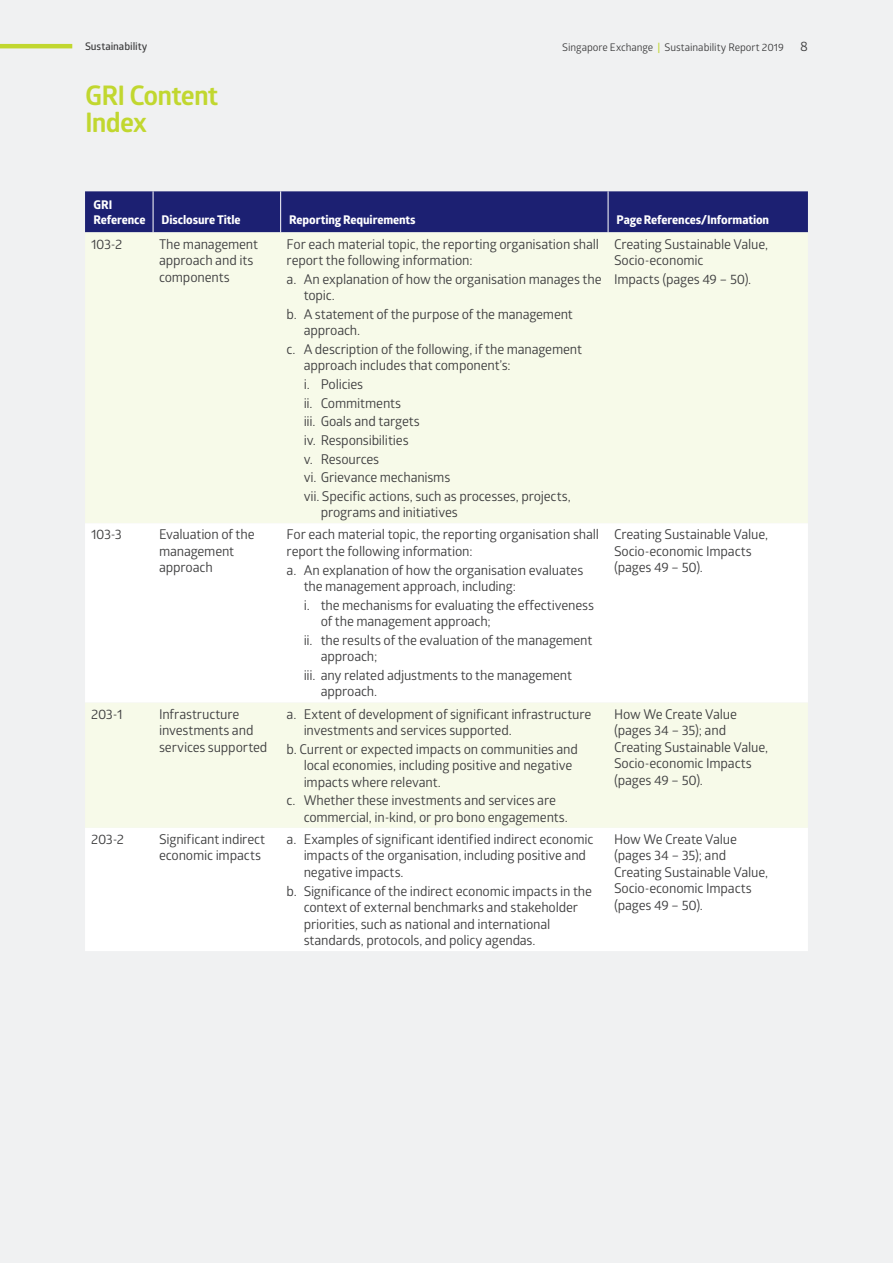
<style>
.page{position:relative;width:893px;height:1263px;background:#f0f1f2}
.page>*{position:absolute;margin:0;border:0;box-sizing:border-box;transform-origin:0 0}
.Section_Title__cont{font:700 27px "Glober";letter-spacing:-.035em;color:#c1d72f}
.TB_body{font:13.5px/16.5px "Glober";letter-spacing:-.015em;color:#3e3e3f}
.TB_top_hdr_1{font:700 12px/15px "Globerx";letter-spacing:-.01em;color:#fff}
.t1{font:10.5px "Glober";letter-spacing:-.005em;color:#3e3e3f}
.t2{font:600 10.5px "Glober";letter-spacing:-.005em;color:#3e3e3f}
.s1{font-weight:600;color:#c6da43}
.s2{font-size:13.5px}
</style>
<div class="page">
<div style="left:85px;top:191px;width:723px;height:41px;background:#1c2072"></div>
<svg style="left:85px;top:523px;width:723px;height:428px;fill:#fff"></svg>
<hr style="left:153px;top:191px;width:1px;height:41px;background:#fff">
<hr style="left:280px;top:191px;width:1px;height:41px;background:#fff">
<hr style="left:608px;top:191px;width:1px;height:41px;background:#fff">
<hr style="left:0;top:44px;width:72px;height:4px;background:#c1d72f">
<p class="t2" style="left:85px;top:39px;width:64px">Sustainability</p>
<p class="t1" style="left:562px;top:40px;width:247px">Singapore Exchange <span class="s1">|</span> Sustainability Report 2019 <span class="s2">8</span></p>
<p class="Section_Title__cont" style="left:85px;top:77px;width:135px">GRI Content</p>
<p class="Section_Title__cont" style="left:85px;top:104px;width:63px">Index</p>
<p class="TB_top_hdr_1" style="left:94px;top:197px;width:53px">GRI<br>Reference</p>
<p class="TB_top_hdr_1" style="left:162px;top:212px;width:80px">Disclosure Title</p>
<p class="TB_top_hdr_1" style="left:289px;top:212px;width:128px">Reporting Requirements</p>
<p class="TB_top_hdr_1" style="left:617px;top:212px;width:154px">Page References/Information</p>
<p class="TB_body" style="left:91px;top:235px;width:33px">103-2</p>
<p class="TB_body" style="left:159px;top:235px;width:101px">The management approach and its components</p>
<p class="TB_body" style="left:287px;top:235px;width:314px">For each material topic, the reporting organisation shall report the following information:</p>
<p class="TB_body" style="left:304px;top:270px;width:299px;text-indent:-17px">a. An explanation of how the organisation manages the topic.</p>
<p class="TB_body" style="left:304px;top:305px;width:271px;text-indent:-17px">b. A statement of the purpose of the management approach.</p>
<p class="TB_body" style="left:304px;top:340px;width:280px;text-indent:-17px">c. A description of the following, if the management approach includes that component’s:</p>
<p class="TB_body" style="left:304px;top:375px;width:61px">i. Policies</p>
<p class="TB_body" style="left:304px;top:394px;width:99px">ii. Commitments</p>
<p class="TB_body" style="left:304px;top:413px;width:118px">iii. Goals and targets</p>
<p class="TB_body" style="left:304px;top:431px;width:106px">iv. Responsibilities</p>
<p class="TB_body" style="left:304px;top:450px;width:77px">v. Resources</p>
<p class="TB_body" style="left:304px;top:469px;width:148px">vi. Grievance mechanisms</p>
<p class="TB_body" style="left:321px;top:487px;width:252px;text-indent:-17px">vii. Specific actions, such as processes, projects, programs and initiatives</p>
<p class="TB_body" style="left:91px;top:526px;width:32px">103-3</p>
<p class="TB_body" style="left:159px;top:526px;width:97px">Evaluation of the management approach</p>
<p class="TB_body" style="left:287px;top:526px;width:314px">For each material topic, the reporting organisation shall report the following information:</p>
<p class="TB_body" style="left:304px;top:561px;width:281px;text-indent:-17px">a. An explanation of how the organisation evaluates the management approach, including:</p>
<p class="TB_body" style="left:321px;top:596px;width:275px;text-indent:-17px">i. the mechanisms for evaluating the effectiveness of the management approach;</p>
<p class="TB_body" style="left:321px;top:631px;width:273px;text-indent:-17px">ii. the results of the evaluation of the management approach;</p>
<p class="TB_body" style="left:321px;top:666px;width:253px;text-indent:-17px">iii. any related adjustments to the management approach.</p>
<p class="TB_body" style="left:91px;top:705px;width:33px">203-1</p>
<p class="TB_body" style="left:159px;top:705px;width:110px">Infrastructure investments and services supported</p>
<p class="TB_body" style="left:304px;top:705px;width:289px;text-indent:-17px">a. Extent of development of significant infrastructure investments and services supported.</p>
<p class="TB_body" style="left:304px;top:740px;width:276px;text-indent:-17px">b. Current or expected impacts on communities and local economies, including positive and negative impacts where relevant.</p>
<p class="TB_body" style="left:304px;top:792px;width:266px;text-indent:-17px">c. Whether these investments and services are commercial, in-kind, or pro bono engagements.</p>
<p class="TB_body" style="left:91px;top:830px;width:35px">203-2</p>
<p class="TB_body" style="left:159px;top:830px;width:108px">Significant indirect economic impacts</p>
<p class="TB_body" style="left:304px;top:830px;width:291px;text-indent:-17px">a. Examples of significant identified indirect economic impacts of the organisation, including positive and negative impacts.</p>
<p class="TB_body" style="left:304px;top:882px;width:290px;text-indent:-17px">b. Significance of the indirect economic impacts in the context of external benchmarks and stakeholder priorities, such as national and international standards, protocols, and policy agendas.</p>
<p class="TB_body" style="left:614px;top:235px;width:155px">Creating Sustainable Value,<br>Socio-economic</p>
<p class="TB_body" style="left:614px;top:270px;width:139px">Impacts (pages 49 – 50).</p>
<p class="TB_body" style="left:614px;top:526px;width:155px">Creating Sustainable Value,<br>Socio-economic Impacts (pages 49 – 50).</p>
<p class="TB_body" style="left:614px;top:705px;width:155px">How We Create Value (pages 34 – 35); and<br>Creating Sustainable Value,<br>Socio-economic Impacts (pages 49 – 50).</p>
<p class="TB_body" style="left:614px;top:830px;width:155px">How We Create Value (pages 34 – 35); and<br>Creating Sustainable Value,<br>Socio-economic Impacts (pages 49 – 50).</p>
</div>
